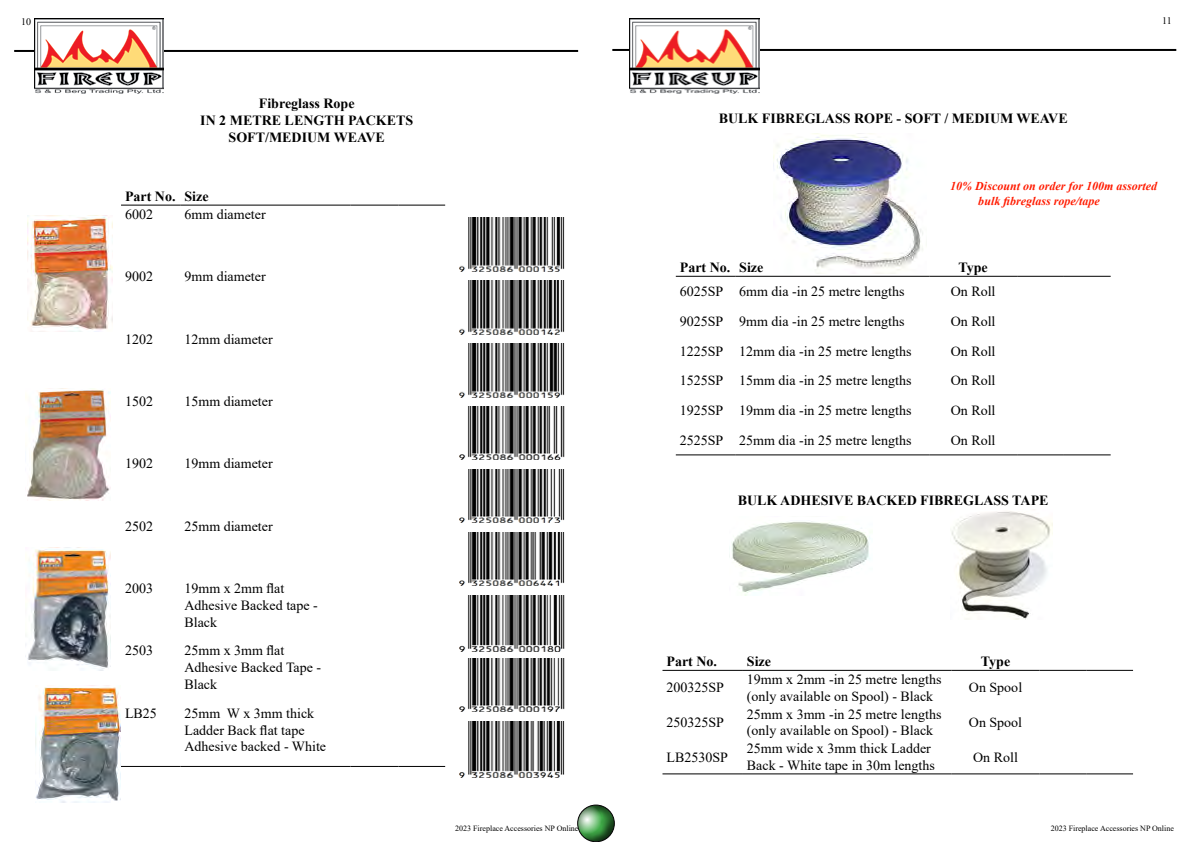
<style>
.page{position:relative;width:1191px;height:842px;background:#fff}
.page>*{position:absolute;margin:0;border:0;box-sizing:border-box;transform-origin:0 0}
.t1{font:14px/16.8px "Times New Roman";color:#000}
.t2{font:700 14px/16.8px "Times New Roman";color:#000;text-align:center}
.t3{font:italic 700 12px/14.4px "Times New Roman";color:#ff1b00}
.t4{font:10px "Times New Roman";color:#000}
.t5{font:8px "Times New Roman";color:#000}
</style>
<div class="page">
<hr style="left:14px;top:50px;width:564px;height:2px;background:#000">
<hr style="left:612px;top:49px;width:564px;height:2px;background:#000">
<img style="left:34px;top:19px;width:130px;height:75px">
<img style="left:630px;top:19px;width:129px;height:75px">
<div style="left:568px;top:798px;width:55px;height:44px;background:#000;opacity:.44"></div>
<div style="left:577px;top:805px;width:37px;height:37px;border:1px solid #000;border-radius:50%"></div>
<img style="left:459px;top:217px;width:106px;height:54px">
<img style="left:459px;top:280px;width:106px;height:54px">
<img style="left:459px;top:343px;width:106px;height:54px">
<img style="left:459px;top:406px;width:106px;height:54px">
<img style="left:459px;top:469px;width:106px;height:54px">
<img style="left:459px;top:532px;width:106px;height:54px">
<img style="left:459px;top:595px;width:106px;height:57px">
<img style="left:459px;top:658px;width:106px;height:54px">
<img style="left:459px;top:721px;width:106px;height:57px">
<img style="left:28px;top:215px;width:85px;height:117px">
<img style="left:27px;top:389px;width:83px;height:112px">
<img style="left:27px;top:547px;width:84px;height:123px">
<img style="left:35px;top:685px;width:85px;height:117px">
<hr style="left:121px;top:205px;width:59px;height:1px;background:#000">
<hr style="left:180px;top:205px;width:170px;height:1px;background:#000">
<hr style="left:350px;top:205px;width:48px;height:1px;background:#000">
<hr style="left:398px;top:205px;width:47px;height:1px;background:#000">
<hr style="left:121px;top:766px;width:59px;height:1px;background:#000">
<hr style="left:180px;top:766px;width:170px;height:1px;background:#000">
<hr style="left:350px;top:766px;width:48px;height:1px;background:#000">
<hr style="left:398px;top:766px;width:47px;height:1px;background:#000">
<img style="left:774px;top:133px;width:149px;height:141px">
<img style="left:951px;top:511px;width:101px;height:109px">
<img style="left:729px;top:521px;width:141px;height:75px">
<hr style="left:676px;top:276px;width:59px;height:1px;background:#000">
<hr style="left:735px;top:276px;width:194px;height:1px;background:#000">
<hr style="left:929px;top:276px;width:88px;height:1px;background:#000">
<hr style="left:1017px;top:276px;width:47px;height:1px;background:#000">
<hr style="left:1064px;top:276px;width:46px;height:1px;background:#000">
<hr style="left:676px;top:454px;width:59px;height:1px;background:#000">
<hr style="left:735px;top:454px;width:194px;height:1px;background:#000">
<hr style="left:929px;top:454px;width:88px;height:1px;background:#000">
<hr style="left:1017px;top:454px;width:47px;height:1px;background:#000">
<hr style="left:1064px;top:454px;width:46px;height:1px;background:#000">
<hr style="left:662px;top:670px;width:81px;height:1px;background:#000">
<hr style="left:743px;top:670px;width:208px;height:1px;background:#000">
<hr style="left:951px;top:670px;width:88px;height:1px;background:#000">
<hr style="left:1039px;top:670px;width:47px;height:1px;background:#000">
<hr style="left:1086px;top:670px;width:47px;height:1px;background:#000">
<hr style="left:662px;top:773px;width:81px;height:1px;background:#000">
<hr style="left:743px;top:773px;width:208px;height:1px;background:#000">
<hr style="left:951px;top:773px;width:88px;height:1px;background:#000">
<hr style="left:1039px;top:773px;width:47px;height:1px;background:#000">
<hr style="left:1086px;top:773px;width:47px;height:1px;background:#000">
<p class="t4" style="left:21px;top:14px;width:11px">10</p>
<p class="t4" style="left:1162px;top:13px;width:11px">11</p>
<p class="t2" style="left:200px;top:95px;width:214px">Fibreglass Rope<br>IN 2 METRE LENGTH PACKETS<br>SOFT/MEDIUM WEAVE</p>
<p class="t2" style="left:125px;top:188px;width:85px">Part No. Size</p>
<p class="t1" style="left:125px;top:205px;width:29px">6002</p>
<p class="t1" style="left:184px;top:205px;width:83px">6mm diameter</p>
<p class="t1" style="left:125px;top:268px;width:29px">9002</p>
<p class="t1" style="left:184px;top:268px;width:83px">9mm diameter</p>
<p class="t1" style="left:125px;top:330px;width:29px">1202</p>
<p class="t1" style="left:184px;top:330px;width:90px">12mm diameter</p>
<p class="t1" style="left:125px;top:392px;width:29px">1502</p>
<p class="t1" style="left:184px;top:392px;width:90px">15mm diameter</p>
<p class="t1" style="left:125px;top:455px;width:29px">1902</p>
<p class="t1" style="left:184px;top:455px;width:90px">19mm diameter</p>
<p class="t1" style="left:125px;top:517px;width:29px">2502</p>
<p class="t1" style="left:184px;top:517px;width:90px">25mm diameter</p>
<p class="t1" style="left:125px;top:579px;width:29px">2003</p>
<p class="t1" style="left:184px;top:579px;width:135px">19mm x 2mm flat<br>Adhesive Backed tape -<br>Black</p>
<p class="t1" style="left:125px;top:642px;width:29px">2503</p>
<p class="t1" style="left:184px;top:642px;width:138px">25mm x 3mm flat<br>Adhesive Backed Tape -<br>Black</p>
<p class="t1" style="left:125px;top:704px;width:33px">LB25</p>
<p class="t1" style="left:184px;top:704px;width:143px">25mm W x 3mm thick<br>Ladder Back flat tape<br>Adhesive backed - White</p>
<p class="t2" style="left:718px;top:109px;width:350px">BULK FIBREGLASS ROPE - SOFT / MEDIUM WEAVE</p>
<p class="t3" style="left:978px;top:179px;width:180px;text-indent:-28px">10% Discount on order for 100m assorted bulk fibreglass rope/tape</p>
<p class="t2" style="left:680px;top:259px;width:85px">Part No. Size</p>
<p class="t2" style="left:958px;top:259px;width:31px">Type</p>
<p class="t1" style="left:680px;top:282px;width:226px">6025SP 6mm dia -in 25 metre lengths</p>
<p class="t1" style="left:950px;top:282px;width:46px">On Roll</p>
<p class="t1" style="left:680px;top:312px;width:226px">9025SP 9mm dia -in 25 metre lengths</p>
<p class="t1" style="left:950px;top:312px;width:46px">On Roll</p>
<p class="t1" style="left:680px;top:342px;width:233px">1225SP 12mm dia -in 25 metre lengths</p>
<p class="t1" style="left:950px;top:342px;width:46px">On Roll</p>
<p class="t1" style="left:680px;top:372px;width:233px">1525SP 15mm dia -in 25 metre lengths</p>
<p class="t1" style="left:950px;top:372px;width:46px">On Roll</p>
<p class="t1" style="left:679px;top:402px;width:233px">1925SP 19mm dia -in 25 metre lengths</p>
<p class="t1" style="left:950px;top:402px;width:46px">On Roll</p>
<p class="t1" style="left:679px;top:431px;width:233px">2525SP 25mm dia -in 25 metre lengths</p>
<p class="t1" style="left:950px;top:431px;width:46px">On Roll</p>
<p class="t2" style="left:738px;top:491px;width:312px">BULK ADHESIVE BACKED FIBREGLASS TAPE</p>
<p class="t2" style="left:666px;top:653px;width:52px">Part No.</p>
<p class="t2" style="left:747px;top:653px;width:26px">Size</p>
<p class="t2" style="left:981px;top:653px;width:31px">Type</p>
<p class="t1" style="left:666px;top:679px;width:59px">200325SP</p>
<p class="t1" style="left:747px;top:670px;width:196px">19mm x 2mm -in 25 metre lengths (only available on Spool) - Black</p>
<p class="t1" style="left:969px;top:679px;width:55px">On Spool</p>
<p class="t1" style="left:666px;top:713px;width:59px">250325SP</p>
<p class="t1" style="left:747px;top:705px;width:196px">25mm x 3mm -in 25 metre lengths (only available on Spool) - Black</p>
<p class="t1" style="left:969px;top:713px;width:55px">On Spool</p>
<p class="t1" style="left:666px;top:748px;width:63px">LB2530SP</p>
<p class="t1" style="left:747px;top:739px;width:189px">25mm wide x 3mm thick Ladder<br>Back - White tape in 30m lengths</p>
<p class="t1" style="left:973px;top:748px;width:46px">On Roll</p>
<p class="t5" style="left:455px;top:822px;width:125px">2023 Fireplace Accessories NP Online</p>
<p class="t5" style="left:1050px;top:822px;width:125px">2023 Fireplace Accessories NP Online</p>
</div>
